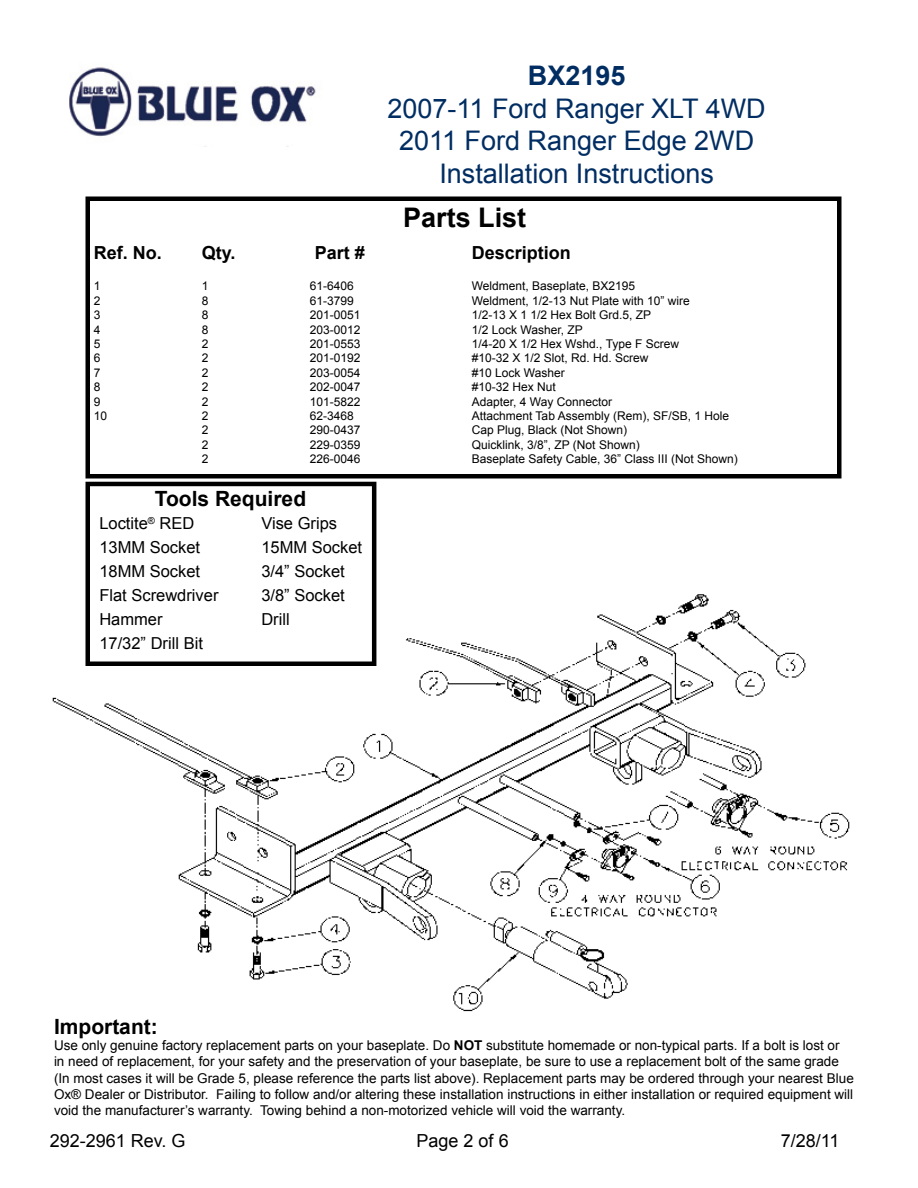
<style>
.page{position:relative;width:918px;height:1188px;background:#fff}
.page>*{position:absolute;margin:0;border:0;box-sizing:border-box;transform-origin:0 0}
.t1{font:27px/32.4px "Arial";color:#002d62;text-align:center}
.t2{font:700 27px "Arial";color:#000}
.t3{font:700 27px "Arial";color:#002d62}
.t4{font:700 21px "Arial";color:#000}
.t5{font:18px "Arial";color:#000}
.t6{font:700 18px "Arial";color:#000}
.t7{font:16.5px "Arial";color:#000}
.t8{font:13.5px/16.2px "Arial";color:#000}
.t9{font:12px "Arial";color:#000}
.s1{font-weight:700}
</style>
<div class="page">
<img style="left:69px;top:67px;width:247px;height:80px">
<img style="left:52px;top:513px;width:798px;height:499px">
<div style="left:86px;top:196px;width:756px;height:282px;border:4px solid #000"></div>
<div style="left:86px;top:482px;width:290px;height:184px;border:4px solid #000"></div>
<h1 class="t3" style="left:528px;top:58px;width:99px">BX2195</h1>
<h1 class="t1" style="left:388px;top:92px;width:380px">2007-11 Ford Ranger XLT 4WD<br>2011 Ford Ranger Edge 2WD<br>Installation Instructions</h1>
<h1 class="t2" style="left:403px;top:199px;width:125px">Parts List</h1>
<h3 class="t6" style="left:94px;top:241px;width:70px">Ref. No.</h3>
<h3 class="t6" style="left:202px;top:241px;width:35px">Qty.</h3>
<h3 class="t6" style="left:315px;top:241px;width:52px">Part #</h3>
<h3 class="t6" style="left:472px;top:241px;width:101px">Description</h3>
<p class="t9" style="left:94px;top:278px;width:8px">1</p>
<p class="t9" style="left:202px;top:278px;width:8px">1</p>
<p class="t9" style="left:310px;top:278px;width:46px">61-6406</p>
<p class="t9" style="left:472px;top:278px;width:165px">Weldment, Baseplate, BX2195</p>
<p class="t9" style="left:94px;top:293px;width:8px">2</p>
<p class="t9" style="left:202px;top:293px;width:8px">8</p>
<p class="t9" style="left:310px;top:293px;width:46px">61-3799</p>
<p class="t9" style="left:472px;top:293px;width:219px">Weldment, 1/2-13 Nut Plate with 10” wire</p>
<p class="t9" style="left:94px;top:307px;width:8px">3</p>
<p class="t9" style="left:202px;top:307px;width:8px">8</p>
<p class="t9" style="left:310px;top:307px;width:52px">201-0051</p>
<p class="t9" style="left:472px;top:307px;width:181px">1/2-13 X 1 1/2 Hex Bolt Grd.5, ZP</p>
<p class="t9" style="left:94px;top:322px;width:8px">4</p>
<p class="t9" style="left:202px;top:322px;width:8px">8</p>
<p class="t9" style="left:310px;top:322px;width:52px">203-0012</p>
<p class="t9" style="left:472px;top:322px;width:112px">1/2 Lock Washer, ZP</p>
<p class="t9" style="left:94px;top:336px;width:8px">5</p>
<p class="t9" style="left:202px;top:336px;width:8px">2</p>
<p class="t9" style="left:310px;top:336px;width:52px">201-0553</p>
<p class="t9" style="left:472px;top:336px;width:209px">1/4-20 X 1/2 Hex Wshd., Type F Screw</p>
<p class="t9" style="left:94px;top:350px;width:8px">6</p>
<p class="t9" style="left:202px;top:350px;width:8px">2</p>
<p class="t9" style="left:310px;top:350px;width:52px">201-0192</p>
<p class="t9" style="left:472px;top:350px;width:178px">#10-32 X 1/2 Slot, Rd. Hd. Screw</p>
<p class="t9" style="left:94px;top:365px;width:8px">7</p>
<p class="t9" style="left:202px;top:365px;width:8px">2</p>
<p class="t9" style="left:310px;top:365px;width:52px">203-0054</p>
<p class="t9" style="left:472px;top:365px;width:94px">#10 Lock Washer</p>
<p class="t9" style="left:94px;top:379px;width:8px">8</p>
<p class="t9" style="left:202px;top:379px;width:8px">2</p>
<p class="t9" style="left:310px;top:379px;width:52px">202-0047</p>
<p class="t9" style="left:472px;top:379px;width:86px">#10-32 Hex Nut</p>
<p class="t9" style="left:94px;top:394px;width:8px">9</p>
<p class="t9" style="left:202px;top:394px;width:8px">2</p>
<p class="t9" style="left:310px;top:394px;width:52px">101-5822</p>
<p class="t9" style="left:472px;top:394px;width:142px">Adapter, 4 Way Connector</p>
<p class="t9" style="left:94px;top:408px;width:15px">10</p>
<p class="t9" style="left:202px;top:408px;width:8px">2</p>
<p class="t9" style="left:310px;top:408px;width:46px">62-3468</p>
<p class="t9" style="left:472px;top:408px;width:259px">Attachment Tab Assembly (Rem), SF/SB, 1 Hole</p>
<p class="t9" style="left:202px;top:422px;width:8px">2</p>
<p class="t9" style="left:310px;top:422px;width:52px">290-0437</p>
<p class="t9" style="left:472px;top:422px;width:157px">Cap Plug, Black (Not Shown)</p>
<p class="t9" style="left:202px;top:437px;width:8px">2</p>
<p class="t9" style="left:310px;top:437px;width:52px">229-0359</p>
<p class="t9" style="left:472px;top:437px;width:169px">Quicklink, 3/8”, ZP (Not Shown)</p>
<p class="t9" style="left:202px;top:451px;width:8px">2</p>
<p class="t9" style="left:310px;top:451px;width:52px">226-0046</p>
<p class="t9" style="left:472px;top:451px;width:268px">Baseplate Safety Cable, 36” Class III (Not Shown)</p>
<h2 class="t4" style="left:155px;top:484px;width:153px">Tools Required</h2>
<p class="t7" style="left:99px;top:513px;width:97px">Loctite<sup>®</sup> RED</p>
<p class="t7" style="left:261px;top:513px;width:77px">Vise Grips</p>
<p class="t7" style="left:99px;top:537px;width:102px">13MM Socket</p>
<p class="t7" style="left:261px;top:537px;width:102px">15MM Socket</p>
<p class="t7" style="left:99px;top:561px;width:102px">18MM Socket</p>
<p class="t7" style="left:261px;top:561px;width:85px">3/4” Socket</p>
<p class="t7" style="left:99px;top:585px;width:121px">Flat Screwdriver</p>
<p class="t7" style="left:261px;top:585px;width:85px">3/8” Socket</p>
<p class="t7" style="left:99px;top:609px;width:65px">Hammer</p>
<p class="t7" style="left:261px;top:609px;width:30px">Drill</p>
<p class="t7" style="left:99px;top:633px;width:105px">17/32” Drill Bit</p>
<h2 class="t4" style="left:54px;top:1013px;width:105px">Important:</h2>
<p class="t8" style="left:54px;top:1038px;width:801px">Use only genuine factory replacement parts on your baseplate. Do <span class="s1">NOT</span> substitute homemade or non-typical parts. If a bolt is lost or<br>in need of replacement, for your safety and the preservation of your baseplate, be sure to use a replacement bolt of the same grade (In most cases it will be Grade 5, please reference the parts list above). Replacement parts may be ordered through your nearest Blue Ox® Dealer or Distributor. Failing to follow and/or altering these installation instructions in either installation or required equipment will void the manufacturer’s warranty. Towing behind a non-motorized vehicle will void the warranty.</p>
<h3 class="t5" style="left:50px;top:1129px;width:137px">292-2961 Rev. G</h3>
<h3 class="t5" style="left:417px;top:1129px;width:94px">Page 2 of 6</h3>
<h3 class="t5" style="left:781px;top:1129px;width:60px">7/28/11</h3>
</div>
